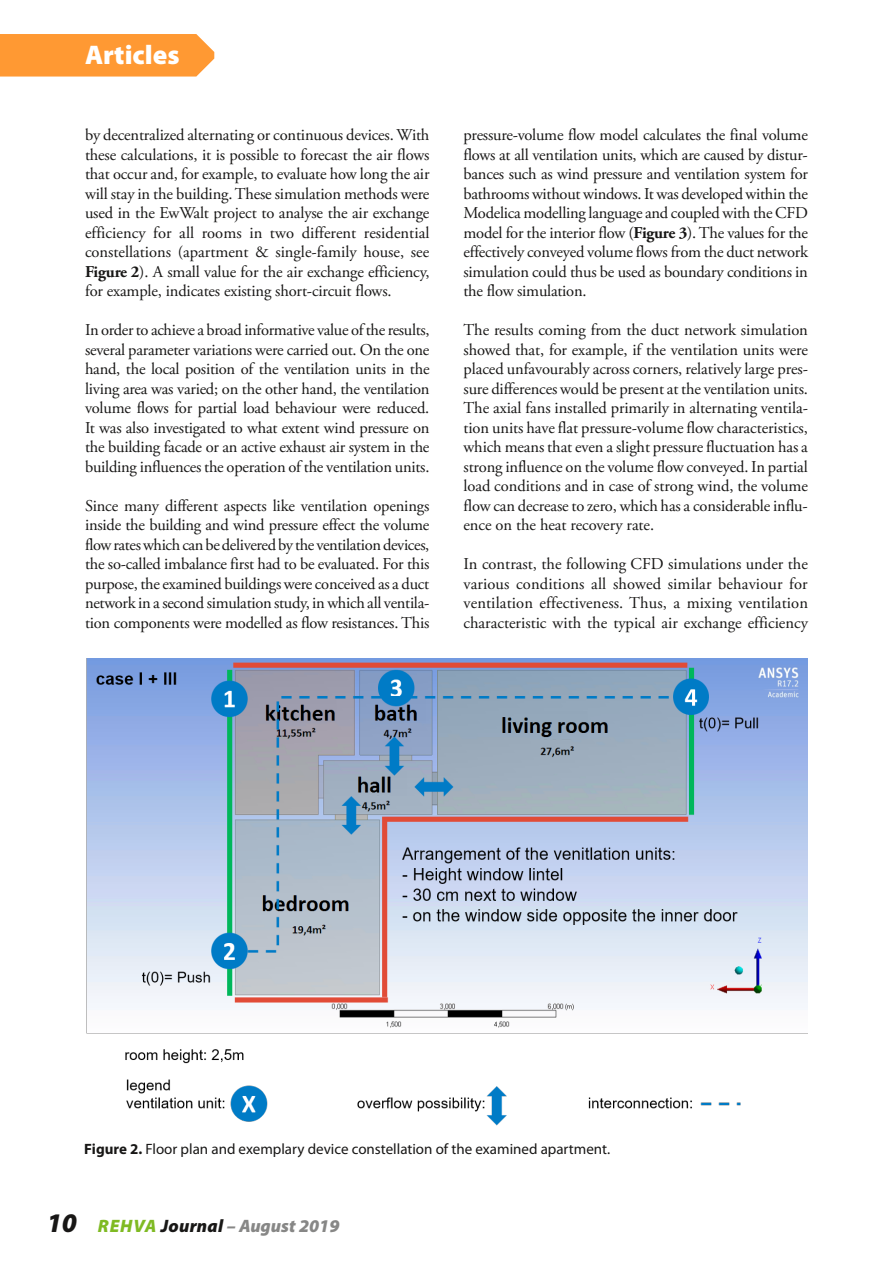
<style>
.page{position:relative;width:893px;height:1263px;background:#fff}
.page>*{position:absolute;margin:0;border:0;box-sizing:border-box;transform-origin:0 0}
.t1{font:900 27px "Myriad Pro";color:#fff}
.t2{font:italic 900 18px "Myriad Pro";letter-spacing:.005em;color:#878786}
.t3{font:16.5px/19.5px "Adobe Garamond Pro";letter-spacing:-.015em;color:#181716;text-align:justify}
.t4{font:15px "Myriad Pro";color:#181716}
.s1{font-weight:700}
.s2{font-size:27px;color:#181716}
.s3{color:#7fba23}
.s4{color:#181716}
</style>
<div class="page">
<img style="left:86px;top:658px;width:722px;height:468px">
<div style="left:0;top:34px;width:214px;height:43px;background:#f93"></div>
<h1 class="t1" style="left:85px;top:37px;width:96px">Articles</h1>
<p class="t3" style="left:85px;top:126px;width:346px">by decentralized alternating or continuous devices. With these calculations, it is possible to forecast the air flows that occur and, for example, to evaluate how long the air will stay in the building. These simulation methods were used in the EwWalt project to analyse the air exchange efficiency for all rooms in two different residential constellations (apartment &amp; single-family house, see <span class="s1">Figure 2</span>). A small value for the air exchange efficiency, for example, indicates existing short-circuit flows.</p>
<p class="t3" style="left:85px;top:321px;width:346px">In order to achieve a broad informative value of the results, several parameter variations were carried out. On the one hand, the local position of the ventilation units in the living area was varied; on the other hand, the ventilation volume flows for partial load behaviour were reduced.<br>It was also investigated to what extent wind pressure on the building facade or an active exhaust air system in the building influences the operation of the ventilation units.</p>
<p class="t3" style="left:85px;top:496px;width:346px">Since many different aspects like ventilation openings inside the building and wind pressure effect the volume flow rates which can be delivered by the ventilation devices, the so-called imbalance first had to be evaluated. For this purpose, the examined buildings were conceived as a duct network in a second simulation study, in which all ventila&shy;tion components were modelled as flow resistances. This</p>
<p class="t3" style="left:463px;top:126px;width:346px">pressure-volume flow model calculates the final volume flows at all ventilation units, which are caused by distur&shy;bances such as wind pressure and ventilation system for bathrooms without windows. It was developed within the Modelica modelling language and coupled with the CFD model for the interior flow (<span class="s1">Figure 3</span>). The values for the effectively conveyed volume flows from the duct network simulation could thus be used as boundary conditions in the flow simulation.</p>
<p class="t3" style="left:463px;top:321px;width:346px">The results coming from the duct network simulation showed that, for example, if the ventilation units were placed unfavourably across corners, relatively large pres&shy;sure differences would be present at the ventilation units.<br>The axial fans installed primarily in alternating ventila&shy;tion units have flat pressure-volume flow characteristics, which means that even a slight pressure fluctuation has a strong influence on the volume flow conveyed. In partial load conditions and in case of strong wind, the volume flow can decrease to zero, which has a considerable influ&shy;ence on the heat recovery rate.</p>
<p class="t3" style="left:463px;top:555px;width:346px">In contrast, the following CFD simulations under the various conditions all showed similar behaviour for ventilation effectiveness. Thus, a mixing ventilation characteristic with the typical air exchange efficiency</p>
<p class="t4" style="left:84px;top:1140px;width:527px"><span class="s1">Figure 2.</span> Floor plan and exemplary device constellation of the examined apartment.</p>
<p class="t2" style="left:47px;top:1214px;width:294px"><span class="s2">10</span> <span class="s3">REHVA</span> <span class="s4">Journal</span> – August 2019</p>
</div>
